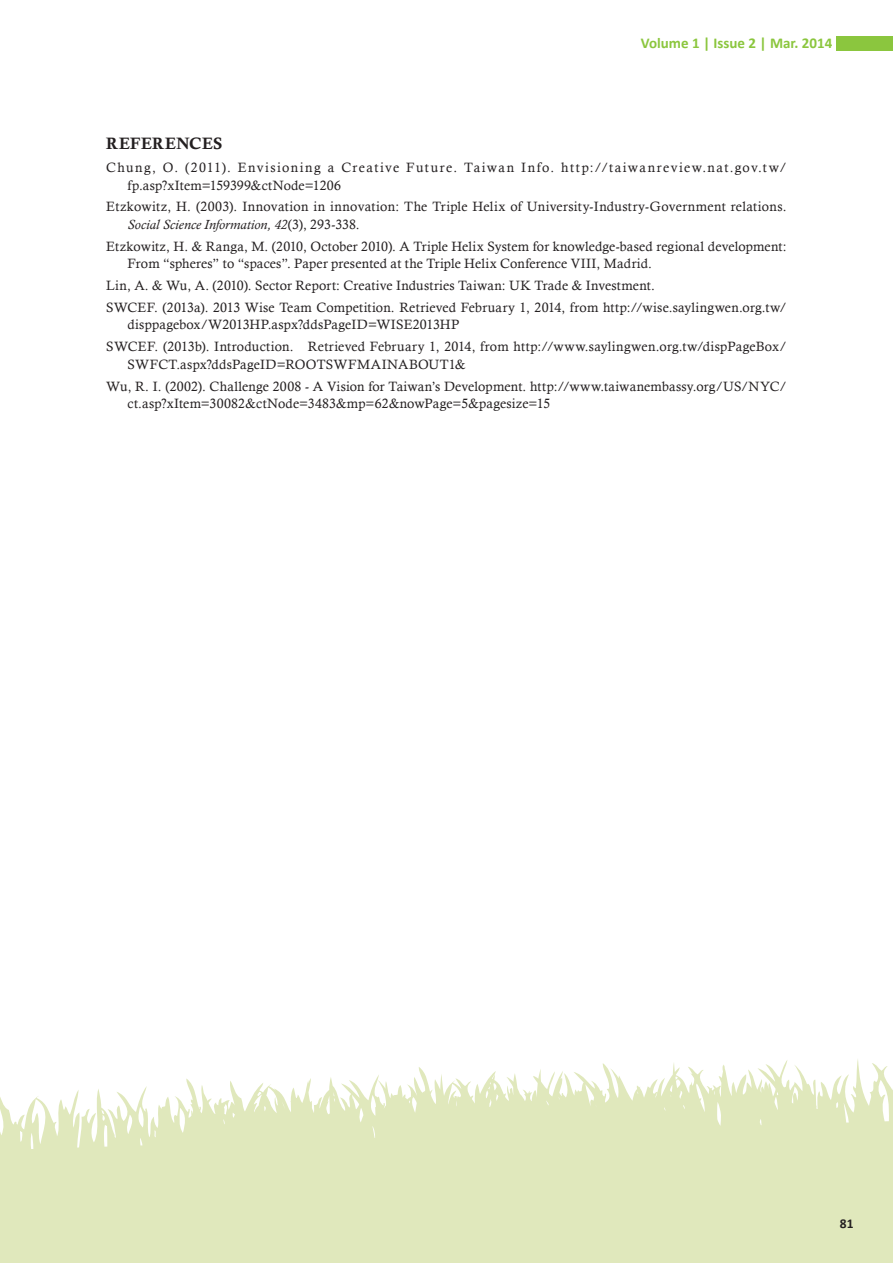
<style>
.page{position:relative;width:893px;height:1263px;background:#fff}
.page>*{position:absolute;margin:0;border:0;box-sizing:border-box;transform-origin:0 0}
.journal_section_titl{font:16.5px "Calis MT Bol";letter-spacing:.01em;color:#231f20}
.t1{font:700 15px "Calibri";color:#8bc63e}
.reference{font:13.5px/17.5px "Calisto";letter-spacing:.015em;color:#231f20}
.reference-2{font:13.5px/17.5px "Calisto";letter-spacing:.1em;color:#231f20}
.t2{font:700 13.5px "Calibri";color:#231f20}
.s1{font-style:italic}
</style>
<div class="page">
<svg style="left:0;top:1059px;width:893px;height:204px;fill:#e0e8bc"></svg>
<div style="left:836px;top:36px;width:57px;height:15px;background:#8bc63e"></div>
<p class="t1" style="left:641px;top:34px;width:193px">Volume 1 | Issue 2 | Mar. 2014</p>
<p class="journal_section_titl" style="left:106px;top:134px;width:118px">REFERENCES</p>
<p class="reference-2" style="left:128px;top:158px;width:660px;text-indent:-21px">Chung, O. (2011). Envisioning a Creative Future. Taiwan Info. http://taiwanreview.nat.gov.tw/ fp.asp?xItem=159399&amp;ctNode=1206</p>
<p class="reference" style="left:128px;top:198px;width:660px;text-indent:-21px">Etzkowitz, H. (2003). Innovation in innovation: The Triple Helix of University-Industry-Government relations.<br><span class="s1">Social Science Information, 42</span>(3), 293-338.</p>
<p class="reference" style="left:128px;top:237px;width:660px;text-indent:-21px">Etzkowitz, H. &amp; Ranga, M. (2010, October 2010). A Triple Helix System for knowledge-based regional development:<br>From “spheres” to “spaces”. Paper presented at the Triple Helix Conference VIII, Madrid.</p>
<p class="reference" style="left:106px;top:277px;width:550px">Lin, A. &amp; Wu, A. (2010). Sector Report: Creative Industries Taiwan: UK Trade &amp; Investment.</p>
<p class="reference" style="left:128px;top:298px;width:661px;text-indent:-21px">SWCEF. (2013a). 2013 Wise Team Competition. Retrieved February 1, 2014, from http://wise.saylingwen.org.tw/ disppagebox/W2013HP.aspx?ddsPageID=WISE2013HP</p>
<p class="reference" style="left:128px;top:338px;width:661px;text-indent:-21px">SWCEF. (2013b). Introduction. Retrieved February 1, 2014, from http://www.saylingwen.org.tw/dispPageBox/<br>SWFCT.aspx?ddsPageID=ROOTSWFMAINABOUT1&amp;</p>
<p class="reference" style="left:128px;top:377px;width:661px;text-indent:-21px">Wu, R. I. (2002). Challenge 2008 - A Vision for Taiwan’s Development. http://www.taiwanembassy.org/US/NYC/ ct.asp?xItem=30082&amp;ctNode=3483&amp;mp=62&amp;nowPage=5&amp;pagesize=15</p>
<p class="t2" style="left:840px;top:1214px;width:15px">81</p>
</div>
